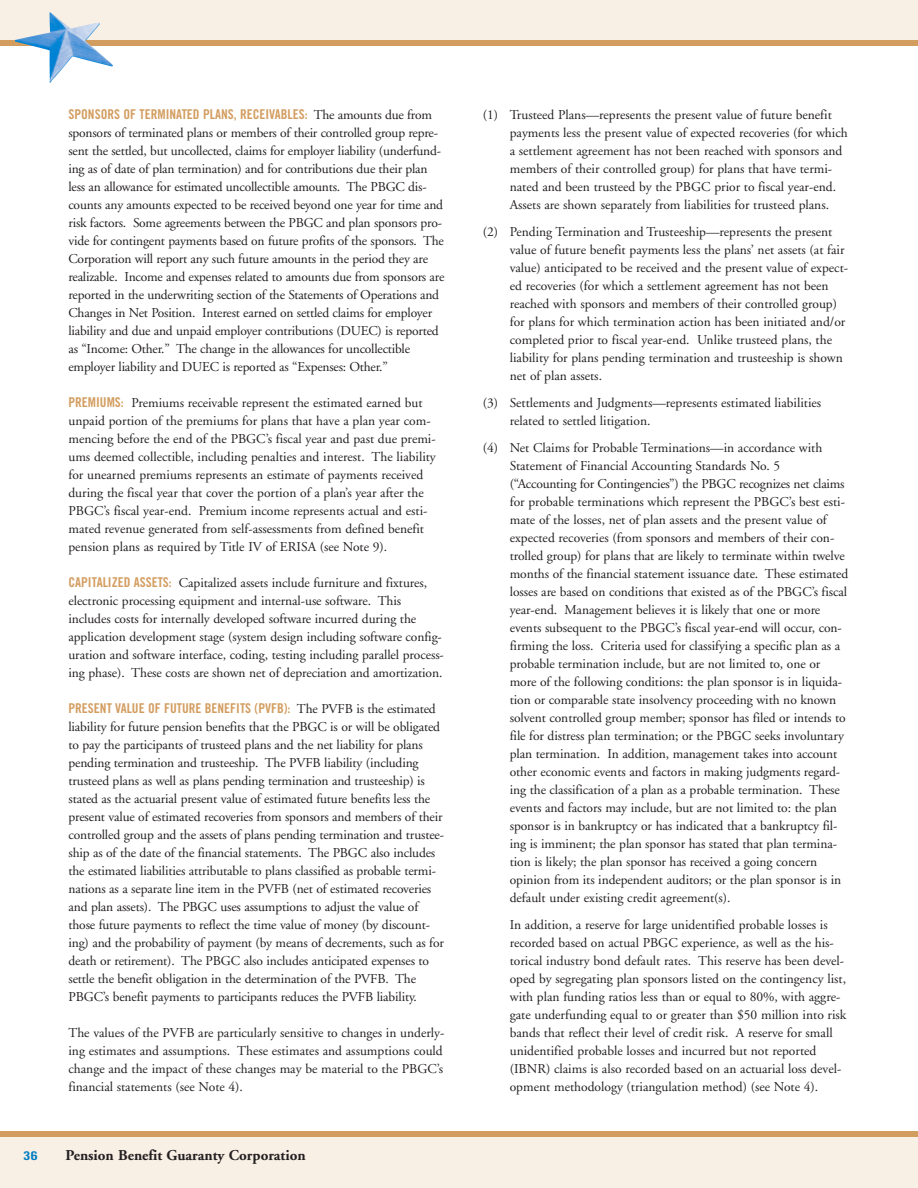
<style>
.page{position:relative;width:918px;height:1188px;background:#fff}
.page>*{position:absolute;margin:0;border:0;box-sizing:border-box;transform-origin:0 0}
.t1{font:700 15px "Adobe Garamond";color:#231f20}
.t2{font:13.5px/18px "Adobe Garamond";letter-spacing:-.005em;color:#231f20}
.t3{font:13.5px "Trade Gothic Bold Cond Twenty";color:#d39d60}
.t4{font:12px "Trade Gothic Bold Cond Twenty";color:#007dc3;scale:1.4 1}
.s1{font-family:"Adobe Garamond";color:#231f20}
.s2{font-family:"Trade Gothic Bold Cond Twenty";color:#d39d60}
</style>
<div class="page">
<div style="left:0;top:1135px;width:918px;height:53px;background:#f8efe5"></div>
<div style="left:0;top:0;width:918px;height:40px;background:#f8efe5"></div>
<div style="left:0;top:1131px;width:918px;height:6px;background:#d39d60"></div>
<div style="left:0;top:40px;width:918px;height:6px;background:#d39d60"></div>
<svg style="left:63px;top:57px;width:9px;height:11px"></svg>
<p class="t3" style="left:68px;top:109px;width:365px">SPONSORS OF TERMINATED PLANS, RECEIVABLES: <span class="s1">The amounts due from</span></p>
<p class="t2" style="left:68px;top:125px;width:377px">sponsors of terminated plans or members of their controlled group repre&shy;sent the settled, but uncollected, claims for employer liability (underfund&shy;ing as of date of plan termination) and for contributions due their plan less an allowance for estimated uncollectible amounts. The PBGC dis&shy;counts any amounts expected to be received beyond one year for time and risk factors. Some agreements between the PBGC and plan sponsors pro&shy;vide for contingent payments based on future profits of the sponsors. The Corporation will report any such future amounts in the period they are realizable. Income and expenses related to amounts due from sponsors are reported in the underwriting section of the Statements of Operations and Changes in Net Position. Interest earned on settled claims for employer liability and due and unpaid employer contributions (DUEC) is reported as “Income: Other.” The change in the allowances for uncollectible employer liability and DUEC is reported as “Expenses: Other.”</p>
<p class="t2" style="left:68px;top:395px;width:369px"><span class="s2">PREMIUMS:</span> Premiums receivable represent the estimated earned but unpaid portion of the premiums for plans that have a plan year com&shy;mencing before the end of the PBGC’s fiscal year and past due premi&shy;ums deemed collectible, including penalties and interest. The liability for unearned premiums represents an estimate of payments received during the fiscal year that cover the portion of a plan’s year after the PBGC’s fiscal year-end. Premium income represents actual and esti&shy;mated revenue generated from self-assessments from defined benefit pension plans as required by Title IV of ERISA (see Note 9).</p>
<p class="t2" style="left:68px;top:575px;width:377px"><span class="s2">CAPITALIZED ASSETS:</span> Capitalized assets include furniture and fixtures, electronic processing equipment and internal-use software. This includes costs for internally developed software incurred during the application development stage (system design including software config&shy;uration and software interface, coding, testing including parallel process&shy;ing phase). These costs are shown net of depreciation and amortization.</p>
<p class="t3" style="left:68px;top:704px;width:369px">PRESENT VALUE OF FUTURE BENEFITS (PVFB): <span class="s1">The PVFB is the estimated</span></p>
<p class="t2" style="left:68px;top:719px;width:377px">liability for future pension benefits that the PBGC is or will be obligated to pay the participants of trusteed plans and the net liability for plans pending termination and trusteeship. The PVFB liability (including trusteed plans as well as plans pending termination and trusteeship) is stated as the actuarial present value of estimated future benefits less the present value of estimated recoveries from sponsors and members of their controlled group and the assets of plans pending termination and trustee&shy;ship as of the date of the financial statements. The PBGC also includes the estimated liabilities attributable to plans classified as probable termi&shy;nations as a separate line item in the PVFB (net of estimated recoveries and plan assets). The PBGC uses assumptions to adjust the value of those future payments to reflect the time value of money (by discount&shy;ing) and the probability of payment (by means of decrements, such as for death or retirement). The PBGC also includes anticipated expenses to settle the benefit obligation in the determination of the PVFB. The PBGC’s benefit payments to participants reduces the PVFB liability.</p>
<p class="t2" style="left:68px;top:1025px;width:377px">The values of the PVFB are particularly sensitive to changes in underly&shy;ing estimates and assumptions. These estimates and assumptions could change and the impact of these changes may be material to the PBGC’s financial statements (see Note 4).</p>
<p class="t4" style="left:23px;top:1151px;width:12px">36</p>
<p class="t1" style="left:66px;top:1149px;width:242px">Pension Benefit Guaranty Corporation</p>
<p class="t2" style="left:510px;top:107px;width:339px;text-indent:-27px">(1) Trusteed Plans—represents the present value of future benefit payments less the present value of expected recoveries (for which a settlement agreement has not been reached with sponsors and members of their controlled group) for plans that have termi&shy;nated and been trusteed by the PBGC prior to fiscal year-end.<br>Assets are shown separately from liabilities for trusteed plans.</p>
<p class="t2" style="left:510px;top:224px;width:340px;text-indent:-27px">(2) Pending Termination and Trusteeship—represents the present value of future benefit payments less the plans’ net assets (at fair value) anticipated to be received and the present value of expect&shy;ed recoveries (for which a settlement agreement has not been reached with sponsors and members of their controlled group) for plans for which termination action has been initiated and/or completed prior to fiscal year-end. Unlike trusteed plans, the liability for plans pending termination and trusteeship is shown net of plan assets.</p>
<p class="t2" style="left:510px;top:395px;width:313px;text-indent:-27px">(3) Settlements and Judgments—represents estimated liabilities related to settled litigation.</p>
<p class="t2" style="left:510px;top:440px;width:340px;text-indent:-27px">(4) Net Claims for Probable Terminations—in accordance with Statement of Financial Accounting Standards No. 5 (“Accounting for Contingencies”) the PBGC recognizes net claims for probable terminations which represent the PBGC’s best esti&shy;mate of the losses, net of plan assets and the present value of expected recoveries (from sponsors and members of their con&shy;trolled group) for plans that are likely to terminate within twelve months of the financial statement issuance date. These estimated losses are based on conditions that existed as of the PBGC’s fiscal year-end. Management believes it is likely that one or more events subsequent to the PBGC’s fiscal year-end will occur, con&shy;firming the loss. Criteria used for classifying a specific plan as a probable termination include, but are not limited to, one or more of the following conditions: the plan sponsor is in liquida&shy;tion or comparable state insolvency proceeding with no known solvent controlled group member; sponsor has filed or intends to file for distress plan termination; or the PBGC seeks involuntary plan termination. In addition, management takes into account other economic events and factors in making judgments regard&shy;ing the classification of a plan as a probable termination. These events and factors may include, but are not limited to: the plan sponsor is in bankruptcy or has indicated that a bankruptcy fil&shy;ing is imminent; the plan sponsor has stated that plan termina&shy;tion is likely; the plan sponsor has received a going concern opinion from its independent auditors; or the plan sponsor is in default under existing credit agreement(s).</p>
<p class="t2" style="left:510px;top:917px;width:338px">In addition, a reserve for large unidentified probable losses is recorded based on actual PBGC experience, as well as the his&shy;torical industry bond default rates. This reserve has been devel&shy;oped by segregating plan sponsors listed on the contingency list, with plan funding ratios less than or equal to 80%, with aggre&shy;gate underfunding equal to or greater than $50 million into risk bands that reflect their level of credit risk. A reserve for small unidentified probable losses and incurred but not reported (IBNR) claims is also recorded based on an actuarial loss devel&shy;opment methodology (triangulation method) (see Note 4).</p>
</div>
